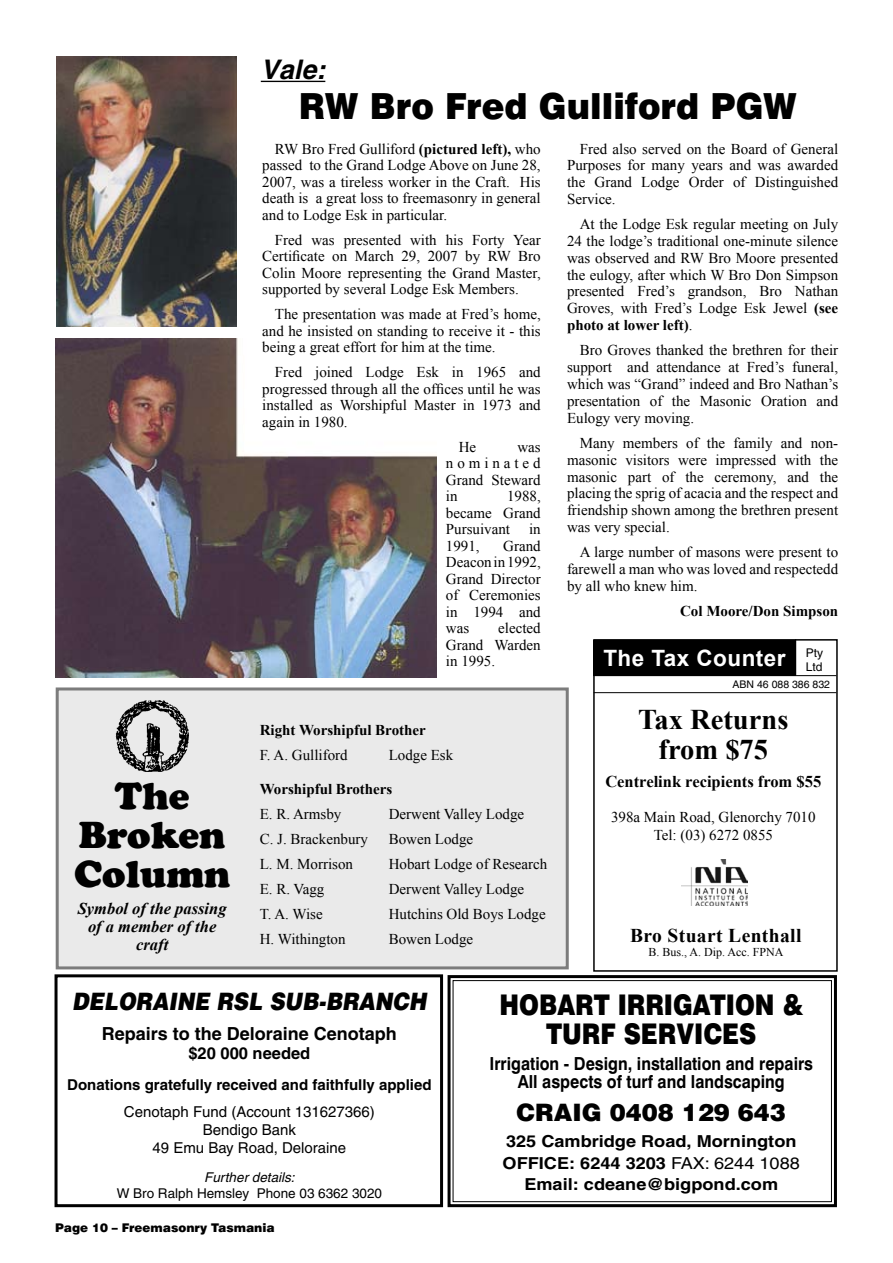
<style>
.page{position:relative;width:893px;height:1263px;background:#fff}
.page>*{position:absolute;margin:0;border:0;box-sizing:border-box;transform-origin:0 0}
.t1{font:900 39px/39px "Cooper";color:#000;text-align:center}
.t2{font:900 36px "Swiss 721 BT";color:#000;scale:.95 1}
.t3{font:900 28.5px/28.5px "Swiss 721 BT";color:#000;text-align:center;scale:.85 1}
.t4{font:700 28.5px/30px "Times New Roman";color:#000;text-align:center}
.t5{font:italic 700 27px "Helvetica";color:#000}
.t6{font:italic 900 24px "Helvetica";color:#000;scale:.88 1}
.t7{font:900 24px "Helvetica";color:#000}
.t8{font:700 22.5px "Arial";letter-spacing:.02em;color:#fff}
.t9{font:700 19.5px "Times New Roman";letter-spacing:.02em;color:#000}
.t10{font:700 18px/18px "Swiss 721 BT";color:#000;text-align:center;scale:.9 1}
.t11{font:700 18px "Helvetica";color:#000}
.t12{font:700 16.5px/21.6px "Helvetica";color:#000;text-align:center;scale:1.1 1}
.t13{font:italic 700 16.5px/18px "Times New Roman";color:#000;text-align:center}
.t14{font:700 16.5px "Times New Roman";color:#000}
.t15{font:700 16.5px "Helvetica";color:#000}
.t16{font:15px/16.5px "Times New Roman";color:#000;text-align:justify}
.t17{font:15px/18px "Helvetica";color:#000;text-align:center}
.t18{font:700 15px "Times New Roman";color:#000}
.t19{font:700 15px "Helvetica";color:#000}
.t20{font:13.5px "Helvetica";color:#000}
.t21{font:italic 13.5px "Helvetica";color:#000}
.t22{font:900 12px "Swiss 721 BT";color:#000}
.t23{font:12px "Times New Roman";color:#000}
.t24{font:12px/14.4px "Helvetica";color:#000}
.t25{font:10.5px "Helvetica";color:#000}
.s1{font-weight:700}
.s2{font-weight:400}
</style>
<div class="page">
<div style="left:593px;top:640px;width:203px;height:36px;background:#000"></div>
<div style="left:593px;top:639px;width:245px;height:333px;border:2px solid #000"></div>
<hr style="left:594px;top:675px;width:242px;height:1px;background:#000">
<hr style="left:594px;top:692px;width:242px;height:1px;background:#000">
<img style="left:682px;top:859px;width:65px;height:47px">
<svg style="left:447px;top:975px;width:390px;height:233px"></svg>
<div style="left:453px;top:980px;width:379px;height:222px;border:1px solid #000"></div>
<img style="left:57px;top:57px;width:179px;height:269px">
<img style="left:55px;top:339px;width:382px;height:338px">
<div style="left:56px;top:687px;width:513px;height:282px;background:#eaeaea;border:3px solid #7c7c7c"></div>
<img style="left:116px;top:700px;width:73px;height:72px">
<hr style="left:261px;top:81px;width:64px;height:1px;background:#000">
<div style="left:55px;top:974px;width:388px;height:233px;border:3px solid #000"></div>
<h3 class="t5" style="left:261px;top:53px;width:66px">Vale:</h3>
<h2 class="t2" style="left:299px;top:84px;width:526px">RW Bro Fred Gulliford PGW</h2>
<h1 class="t1" style="left:74px;top:777px;width:157px">The<br>Broken<br>Column</h1>
<p class="t13" style="left:78px;top:899px;width:150px">Symbol of the passing of a member of the craft</p>
<p class="t16" style="left:262px;top:140px;width:280px;text-indent:13px">RW Bro Fred Gulliford <span class="s1">(pictured left),</span> who passed to the Grand Lodge Above on June 28, 2007, was a tireless worker in the Craft. His death is a great loss to freemasonry in general and to Lodge Esk in particular.</p>
<p class="t16" style="left:262px;top:231px;width:280px;text-indent:13px">Fred was presented with his Forty Year Certificate on March 29, 2007 by RW Bro Colin Moore representing the Grand Master, supported by several Lodge Esk Members.</p>
<p class="t16" style="left:262px;top:306px;width:280px;text-indent:13px">The presentation was made at Fred’s home, and he insisted on standing to receive it - this being a great effort for him at the time.</p>
<p class="t16" style="left:262px;top:364px;width:280px;text-indent:13px">Fred joined Lodge Esk in 1965 and progressed through all the offices until he was installed as Worshipful Master in 1973 and again in 1980.</p>
<p class="t16" style="left:459px;top:438px;width:19px">He</p>
<p class="t16" style="left:446px;top:438px;width:96px;text-indent:71px">was nominated Grand Steward in</p>
<p class="t16" style="left:446px;top:488px;width:96px;text-indent:61px">1988, became Grand Pursuivant</p>
<p class="t16" style="left:529px;top:521px;width:13px">in</p>
<p class="t16" style="left:446px;top:537px;width:96px;text-indent:57px">Grand Deacon in 1992, Grand Director of Ceremonies in 1994 and was</p>
<p class="t16" style="left:446px;top:537px;width:35px">1991,</p>
<p class="t16" style="left:446px;top:620px;width:96px;text-indent:52px">elected Grand Warden in 1995.</p>
<p class="t18" style="left:260px;top:720px;width:168px">Right Worshipful Brother</p>
<p class="t16" style="left:260px;top:747px;width:89px">F. A. Gulliford</p>
<p class="t16" style="left:389px;top:747px;width:66px">Lodge Esk</p>
<p class="t18" style="left:260px;top:778px;width:134px">Worshipful Brothers</p>
<p class="t16" style="left:260px;top:805px;width:83px">E. R. Armsby</p>
<p class="t16" style="left:389px;top:805px;width:137px">Derwent Valley Lodge</p>
<p class="t16" style="left:260px;top:830px;width:110px">C. J. Brackenbury</p>
<p class="t16" style="left:389px;top:830px;width:86px">Bowen Lodge</p>
<p class="t16" style="left:260px;top:855px;width:95px">L. M. Morrison</p>
<p class="t16" style="left:389px;top:855px;width:160px">Hobart Lodge of Research</p>
<p class="t16" style="left:260px;top:880px;width:66px">E. R. Vagg</p>
<p class="t16" style="left:389px;top:880px;width:137px">Derwent Valley Lodge</p>
<p class="t16" style="left:260px;top:905px;width:65px">T. A. Wise</p>
<p class="t16" style="left:389px;top:905px;width:159px">Hutchins Old Boys Lodge</p>
<p class="t16" style="left:260px;top:930px;width:87px">H. Withington</p>
<p class="t16" style="left:389px;top:930px;width:86px">Bowen Lodge</p>
<p class="t16" style="left:567px;top:140px;width:273px;text-indent:13px">Fred also served on the Board of General Purposes for many years and was awarded the Grand Lodge Order of Distinguished Service.</p>
<p class="t16" style="left:567px;top:216px;width:273px;text-indent:13px">At the Lodge Esk regular meeting on July 24 the lodge’s traditional one-minute silence was observed and RW Bro Moore presented the eulogy, after which W Bro Don Simpson presented Fred’s grandson, Bro Nathan Groves, with Fred’s Lodge Esk Jewel <span class="s1">(see photo at lower left)</span>.</p>
<p class="t16" style="left:567px;top:342px;width:273px;text-indent:13px">Bro Groves thanked the brethren for their support and attendance at Fred’s funeral, which was “Grand” indeed and Bro Nathan’s presentation of the Masonic Oration and Eulogy very moving.</p>
<p class="t16" style="left:567px;top:434px;width:273px;text-indent:13px">Many members of the family and non&shy;masonic visitors were impressed with the masonic part of the ceremony, and the placing the sprig of acacia and the respect and friendship shown among the brethren present was very special.</p>
<p class="t16" style="left:567px;top:544px;width:273px;text-indent:13px">A large number of masons were present to farewell a man who was loved and respectedd by all who knew him.</p>
<p class="t18" style="left:680px;top:601px;width:160px">Col Moore/Don Simpson</p>
<p class="t24" style="left:806px;top:645px;width:19px">Pty<br>Ltd</p>
<h3 class="t8" style="left:603px;top:643px;width:184px">The Tax Counter</h3>
<p class="t25" style="left:733px;top:679px;width:99px">ABN 46 088 386 832</p>
<h3 class="t4" style="left:638px;top:704px;width:152px">Tax Returns from $75</h3>
<p class="t14" style="left:605px;top:770px;width:217px">Centrelink recipients from $55</p>
<p class="t16" style="left:611px;top:808px;width:206px;line-height:18px;text-align:center">398a Main Road, Glenorchy 7010<br>Tel: (03) 6272 0855</p>
<h3 class="t9" style="left:630px;top:922px;width:173px">Bro Stuart Lenthall</h3>
<p class="t23" style="left:649px;top:943px;width:137px">B. Bus., A. Dip. Acc. FPNA</p>
<h3 class="t6" style="left:72px;top:985px;width:404px">DELORAINE RSL SUB-BRANCH</h3>
<p class="t11" style="left:102px;top:1022px;width:297px">Repairs to the Deloraine Cenotaph</p>
<p class="t15" style="left:188px;top:1043px;width:123px">$20 000 needed</p>
<p class="t19" style="left:67px;top:1076px;width:366px">Donations gratefully received and faithfully applied</p>
<p class="t17" style="left:124px;top:1102px;width:252px">Cenotaph Fund (Account 131627366)<br>Bendigo Bank<br>49 Emu Bay Road, Deloraine</p>
<p class="t21" style="left:204px;top:1169px;width:92px">Further details:</p>
<p class="t20" style="left:117px;top:1185px;width:267px">W Bro Ralph Hemsley Phone 03 6362 3020</p>
<p class="t22" style="left:55px;top:1220px;width:221px">Page 10 – Freemasonry Tasmania</p>
<h3 class="t3" style="left:499px;top:990px;width:359px">HOBART IRRIGATION &amp;<br>TURF SERVICES</h3>
<p class="t10" style="left:489px;top:1054px;width:361px">Irrigation - Design, installation and repairs<br>All aspects of turf and landscaping</p>
<h3 class="t7" style="left:517px;top:1096px;width:271px">CRAIG 0408 129 643</h3>
<p class="t12" style="left:503px;top:1130px;width:272px">325 Cambridge Road, Mornington<br>OFFICE: 6244 3203 <span class="s2">FAX: 6244 1088<br></span>Email: cdeane@bigpond.com</p>
</div>
